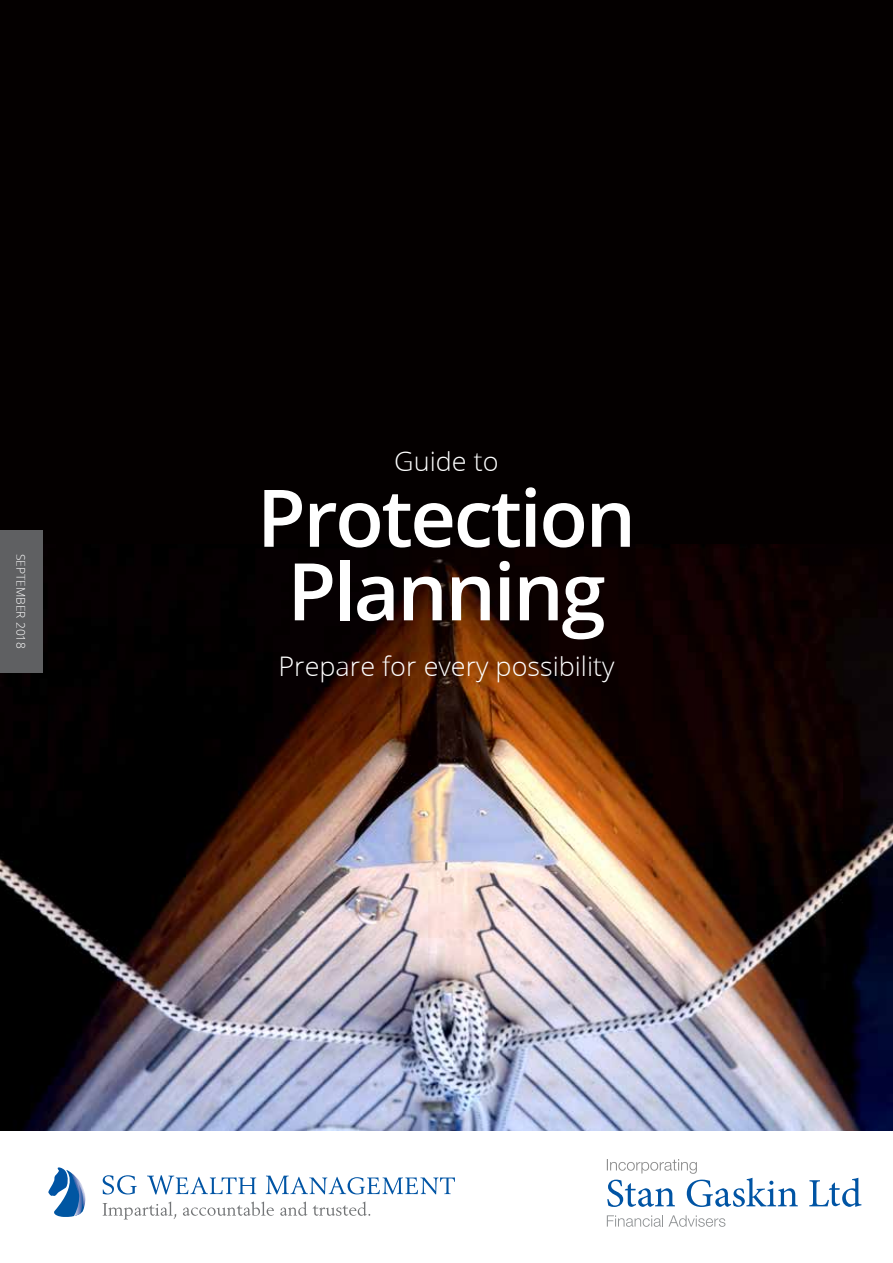
<style>
.page{position:relative;width:893px;height:1263px;background:#fff}
.page>*{position:absolute;margin:0;border:0;box-sizing:border-box;transform-origin:0 0}
.t1{font:600 79.5px/73.5px "Open Sans";letter-spacing:-.03em;color:#fff;text-align:center}
.t2{font:300 27px "Open Sans";color:#fff}
.t3{font:300 12px "Open Sans";color:#fff}
</style>
<div class="page">
<div style="left:0;top:0;width:893px;height:1187px;background:#040000"></div>
<img style="left:0;top:545px;width:893px;height:586px">
<div style="left:0;top:530px;width:43px;height:143px;background:#5f6062"></div>
<div style="left:0;top:1131px;width:893px;height:132px;background:#fff"></div>
<svg style="left:607px;top:1159px;width:191px;height:48px"></svg>
<svg style="left:809px;top:1178px;width:52px;height:29px"></svg>
<svg style="left:607px;top:1215px;width:118px;height:12px"></svg>
<svg style="left:103px;top:1175px;width:34px;height:19px"></svg>
<svg style="left:147px;top:1175px;width:109px;height:19px"></svg>
<svg style="left:266px;top:1175px;width:189px;height:19px"></svg>
<svg style="left:48px;top:1167px;width:38px;height:50px"></svg>
<svg style="left:103px;top:1201px;width:73px;height:18px"></svg>
<svg style="left:183px;top:1201px;width:91px;height:15px"></svg>
<svg style="left:280px;top:1201px;width:90px;height:15px"></svg>
<p class="t3" style="left:29px;top:554px;width:97px;rotate:90deg">SEPTEMBER 2018</p>
<p class="t2" style="left:394px;top:443px;width:106px">Guide to</p>
<h1 class="t1" style="left:257px;top:480px;width:381px">Protection<br>Planning</h1>
<p class="t2" style="left:278px;top:648px;width:338px">Prepare for every possibility</p>
</div>
